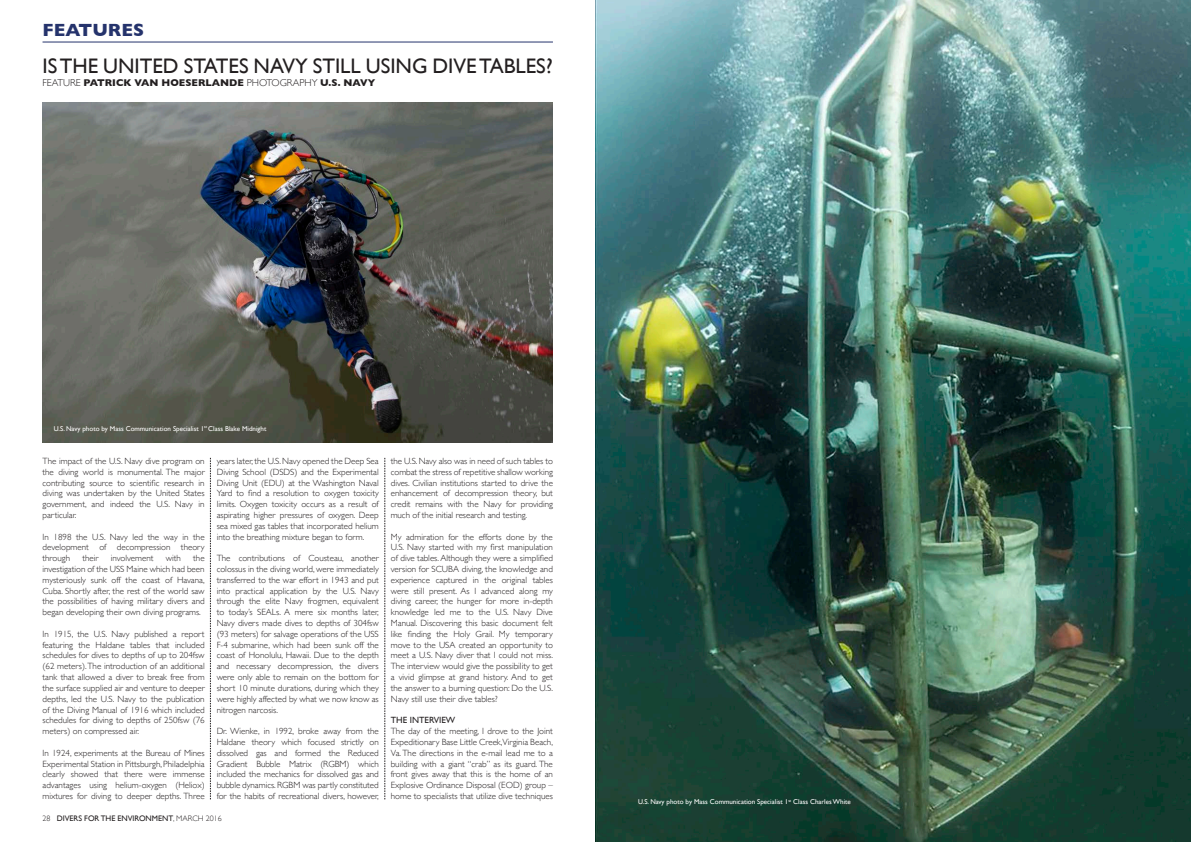
<style>
.page{position:relative;width:1191px;height:842px;background:#fff}
.page>*{position:absolute;margin:0;border:0;box-sizing:border-box;transform-origin:0 0}
.t1{font:21px "Gill Sans";color:#231f20}
.t2{font:700 18px "Gill Sans";color:#25336c}
.t3{font:700 10px "Gill Sans";color:#231f20}
.t4{font:300 9px/10.8px "Gill Sans";color:#231f20;text-align:justify}
.t5{font:9px "Gill Sans";color:#231f20}
.t6{font:8px "Gill Sans";color:#231f20}
.t7{font:7px "Gill Sans";color:#fff}
.s1{font-weight:300}
</style>
<div class="page">
<hr style="left:43px;top:42px;width:510px;height:1px;background:#25336c">
<img style="left:43px;top:102px;width:510px;height:340px">
<img style="left:595px;top:0;width:596px;height:842px">
<svg style="left:210px;top:458px;width:1px;height:341px"></svg>
<svg style="left:384px;top:458px;width:1px;height:341px"></svg>
<p class="t2" style="left:43px;top:16px;width:103px">FEATURES</p>
<p class="t1" style="left:43px;top:53px;width:512px">IS THE UNITED STATES NAVY STILL USING DIVE TABLES?</p>
<p class="t3" style="left:43px;top:74px;width:334px"><span class="s1">FEATURE</span> PATRICK VAN HOESERLANDE <span class="s1">PHOTOGRAPHY</span> U.S. NAVY</p>
<p class="t7" style="left:54px;top:424px;width:214px">U.S. Navy photo by Mass Communication Specialist 1<sup>st</sup> Class Blake Midnight</p>
<p class="t4" style="left:43px;top:455px;width:164px">The impact of the U.S. Navy dive program on the diving world is monumental. The major contributing source to scientific research in diving was undertaken by the United States government, and indeed the U.S. Navy in particular.</p>
<p class="t4" style="left:43px;top:531px;width:164px">In 1898 the U.S. Navy led the way in the development of decompression theory through</p>
<p class="t4" style="left:43px;top:552px;width:164px;text-indent:151px">the investigation of the USS Maine which had been mysteriously sunk off the coast of Havana, Cuba. Shortly after, the rest of the world saw the possibilities of having military divers and began developing their own diving programs.</p>
<p class="t4" style="left:43px;top:628px;width:164px">In 1915, the U.S. Navy published a report featuring the Haldane tables that included schedules for dives to depths of up to 204fsw (62 meters). The introduction of an additional tank that allowed a diver to break free from the surface supplied air and venture to deeper depths, led the U.S. Navy to the publication of the Diving Manual of 1916 which included schedules for diving to depths of 250fsw (76 meters) on compressed air.</p>
<p class="t4" style="left:43px;top:747px;width:164px">In 1924, experiments at the Bureau of Mines Experimental Station in Pittsburgh, Philadelphia clearly showed that there were immense advantages using helium-oxygen (Heliox) mixtures for diving to deeper depths. Three</p>
<p class="t4" style="left:82px;top:552px;width:18px">their</p>
<p class="t4" style="left:111px;top:552px;width:44px">involvement</p>
<p class="t4" style="left:166px;top:552px;width:17px">with</p>
<p class="t4" style="left:217px;top:455px;width:164px">years later, the U.S. Navy opened the Deep Sea Diving School (DSDS) and the Experimental Diving Unit (EDU) at the Washington Naval Yard to find a resolution to oxygen toxicity limits. Oxygen toxicity occurs as a result of aspirating higher pressures of oxygen. Deep sea mixed gas tables that incorporated helium into the breathing mixture began to form.</p>
<p class="t4" style="left:217px;top:552px;width:164px">The contributions of Cousteau, another colossus in the diving world, were immediately transferred to the war effort in 1943 and put into practical application by the U.S. Navy through the elite Navy frogmen, equivalent to today’s SEALs. A mere six months later, Navy divers made dives to depths of 304fsw (93 meters) for salvage operations of the USS F-4 submarine, which had been sunk off the coast of Honolulu, Hawaii. Due to the depth and necessary decompression, the divers were only able to remain on the bottom for short 10 minute durations, during which they were highly affected by what we now know as nitrogen narcosis.</p>
<p class="t4" style="left:217px;top:725px;width:164px">Dr. Wienke, in 1992, broke away from the Haldane theory which focused strictly on dissolved gas and formed the Reduced Gradient Bubble Matrix (RGBM) which included the mechanics for dissolved gas and bubble dynamics. RGBM was partly constituted for the habits of recreational divers, however,</p>
<p class="t6" style="left:43px;top:813px;width:181px"><span class="s1">28</span> DIVERS FOR THE ENVIRONMENT<span class="s1">, MARCH 2016</span></p>
<p class="t4" style="left:391px;top:455px;width:164px">the U.S. Navy also was in need of such tables to combat the stress of repetitive shallow working dives. Civilian institutions started to drive the enhancement of decompression theory, but credit remains with the Navy for providing much of the initial research and testing.</p>
<p class="t4" style="left:391px;top:531px;width:164px">My admiration for the efforts done by the U.S. Navy started with my first manipulation of dive tables. Although they were a simplified version for SCUBA diving, the knowledge and experience captured in the original tables were still present. As I advanced along my diving career, the hunger for more in-depth knowledge led me to the U.S. Navy Dive Manual. Discovering this basic document felt like finding the Holy Grail. My temporary move to the USA created an opportunity to meet a U.S. Navy diver that I could not miss.<br>The interview would give the possibility to get a vivid glimpse at grand history. And to get the answer to a burning question: Do the U.S.<br>Navy still use their dive tables?</p>
<p class="t5" style="left:391px;top:715px;width:66px">THE INTERVIEW</p>
<p class="t4" style="left:391px;top:725px;width:164px">The day of the meeting, I drove to the Joint Expeditionary Base Little Creek,Virginia Beach, Va. The directions in the e-mail lead me to a building with a giant “crab” as its guard. The front gives away that this is the home of an Explosive Ordinance Disposal (EOD) group – home to specialists that utilize dive techniques</p>
<p class="t7" style="left:638px;top:798px;width:214px">U.S. Navy photo by Mass Communication Specialist 1<sup>st</sup> Class Charles White</p>
</div>
